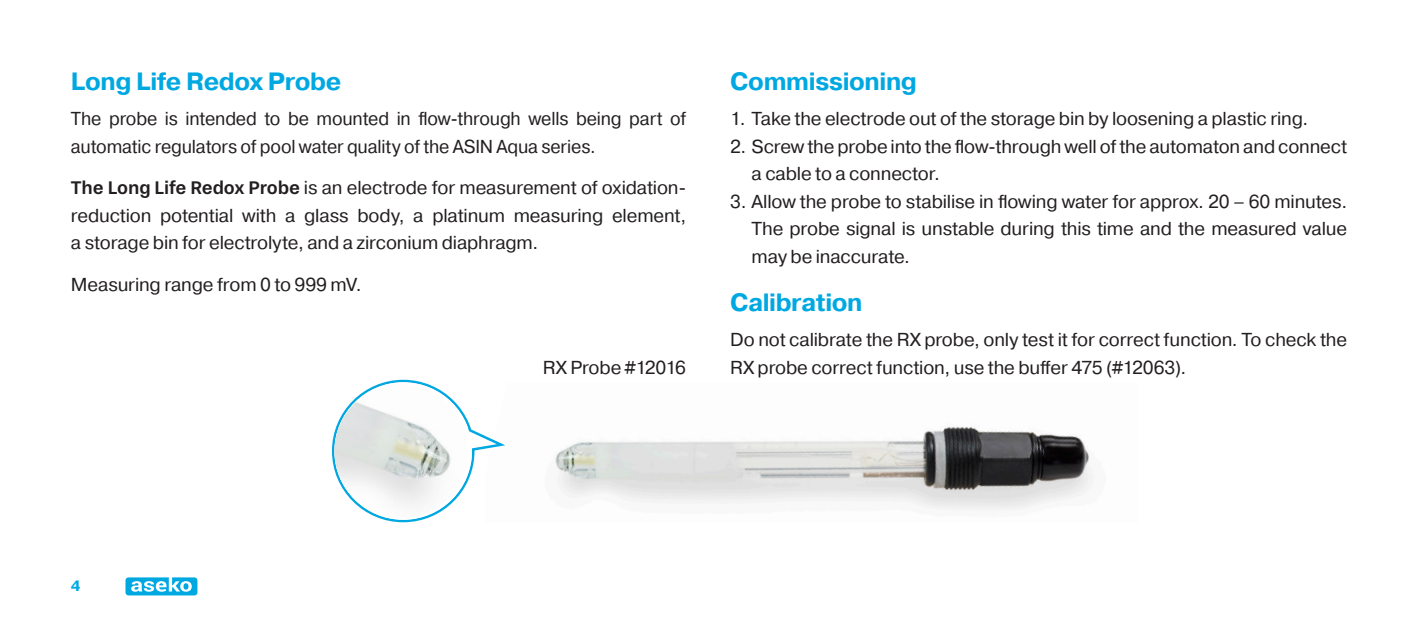
<style>
.page{position:relative;width:1418px;height:638px;background:#fff}
.page>*{position:absolute;margin:0;border:0;box-sizing:border-box;transform-origin:0 0}
.t1{font:700 25px "Pragmatica";letter-spacing:-.015em;color:#00a8e2}
.t2{font:18.75px/27.5px "Pragmatica";letter-spacing:-.01em;color:#231f20;text-align:justify}
.t3{font:18.75px/27.5px "Pragmatica";letter-spacing:-.01em;color:#231f20;scale:.96 1}
.t4{font:700 15px "Pragmatica";color:#00a8e2}
.s1{font-family:"Stevie Sans";font-weight:500}
</style>
<div class="page">
<img style="left:555px;top:426px;width:538px;height:85px">
<svg style="left:466px;top:423px;width:39px;height:37px"></svg>
<div style="left:334px;top:382px;width:138px;height:138px;background:#fff;border-radius:50%"></div>
<img style="left:334px;top:384px;width:133px;height:134px;border-radius:67px">
<svg style="left:125px;top:577px;width:72px;height:18px"></svg>
<h1 class="t1" style="left:71px;top:66px;width:272px">Long Life Redox Probe</h1>
<p class="t3" style="left:71px;top:105px;width:642px">The probe is intended to be mounted in flow-through wells being part of automatic regulators of pool water quality of the ASIN Aqua series.</p>
<p class="t2" style="left:71px;top:174px;width:617px"><span class="s1">The Long Life Redox Probe</span> is an electrode for measurement of oxidation&shy;reduction potential with a glass body, a platinum measuring element, a storage bin for electrolyte, and a zirconium diaphragm.</p>
<p class="t2" style="left:71px;top:271px;width:292px">Measuring range from 0 to 999 mV.</p>
<p class="t2" style="left:543px;top:354px;width:145px">RX Probe #12016</p>
<h1 class="t1" style="left:730px;top:66px;width:188px">Commissioning</h1>
<p class="t2" style="left:730px;top:105px;width:579px">1. Take the electrode out of the storage bin by loosening a plastic ring.</p>
<p class="t2" style="left:751px;top:133px;width:597px;text-indent:-21px">2. Screw the probe into the flow-through well of the automaton and connect a cable to a connector.</p>
<p class="t2" style="left:751px;top:188px;width:597px;text-indent:-21px">3. Allow the probe to stabilise in flowing water for approx. 20 – 60 minutes.<br>The probe signal is unstable during this time and the measured value may be inaccurate.</p>
<h1 class="t1" style="left:730px;top:286px;width:134px">Calibration</h1>
<p class="t2" style="left:730px;top:326px;width:618px">Do not calibrate the RX probe, only test it for correct function. To check the<br>RX probe correct function, use the buffer 475 (#12063).</p>
<p class="t4" style="left:71px;top:576px;width:11px">4</p>
</div>
